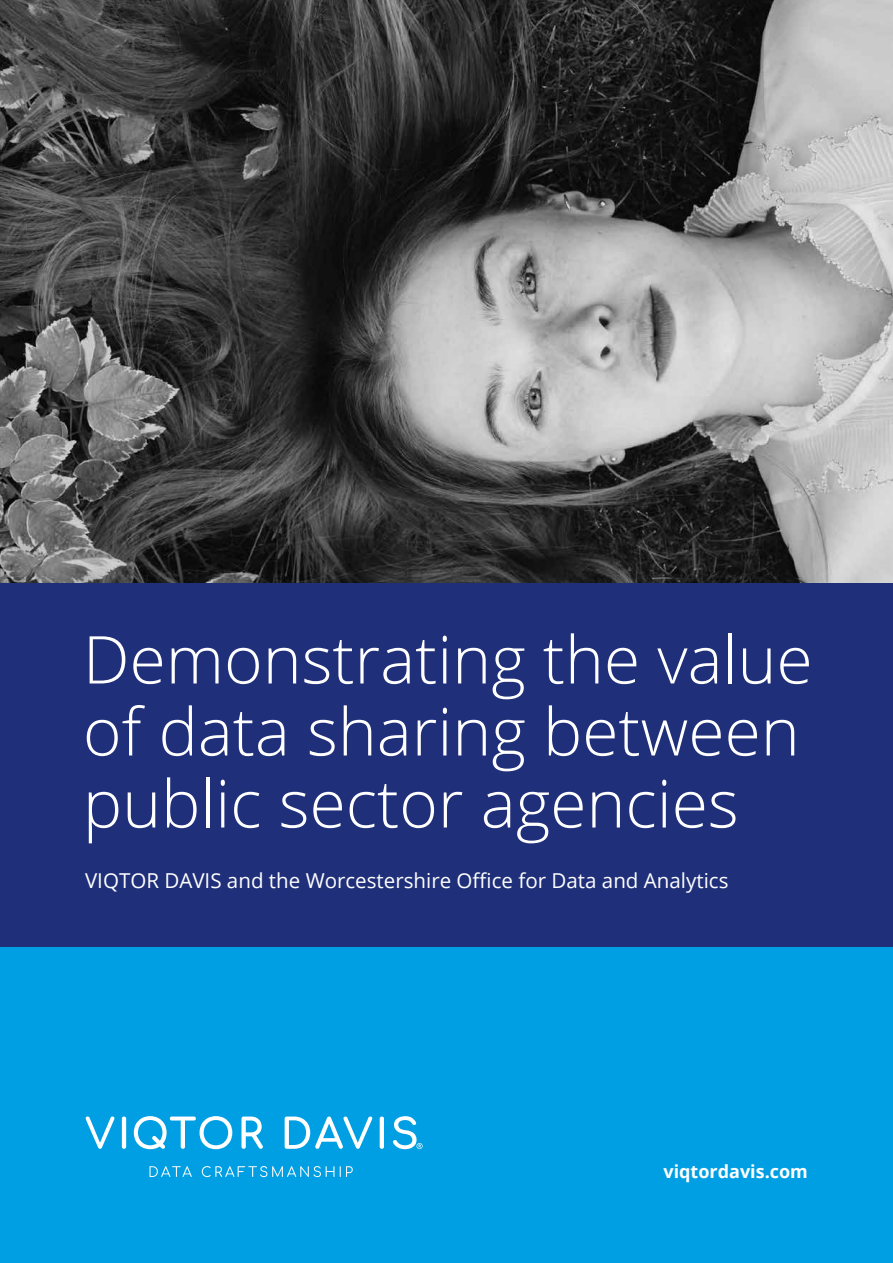
<style>
.page{position:relative;width:893px;height:1263px;background:#fff}
.page>*{position:absolute;margin:0;border:0;box-sizing:border-box;transform-origin:0 0}
.t1{font:300 66px/72px "Open Sans";color:#fff}
.t2{font:20.55px "Open Sans";color:#fff}
.t3{font:700 18px "Open Sans";color:#fff}
</style>
<div class="page">
<img style="left:0;top:0;width:893px;height:583px">
<div style="left:0;top:583px;width:893px;height:364px;background:#1f2f79"></div>
<div style="left:0;top:947px;width:893px;height:316px;background:#009fe3"></div>
<svg style="left:86px;top:1116px;width:28px;height:33px"></svg>
<svg style="left:122px;top:1116px;width:4px;height:33px"></svg>
<svg style="left:134px;top:1116px;width:98px;height:33px"></svg>
<svg style="left:241px;top:1116px;width:22px;height:33px"></svg>
<svg style="left:285px;top:1116px;width:87px;height:33px"></svg>
<svg style="left:380px;top:1116px;width:4px;height:33px"></svg>
<svg style="left:149px;top:1166px;width:43px;height:11px"></svg>
<svg style="left:202px;top:1166px;width:132px;height:11px"></svg>
<svg style="left:340px;top:1166px;width:13px;height:11px"></svg>
<svg style="left:393px;top:1116px;width:30px;height:33px"></svg>
<p class="t1" style="left:83px;top:622px;width:731px">Demonstrating the value of data sharing between public sector agencies</p>
<p class="t2" style="left:85px;top:866px;width:645px">VIQTOR DAVIS and the Worcestershire Office for Data and Analytics</p>
<p class="t3" style="left:663px;top:1159px;width:146px">viqtordavis.com</p>
</div>
